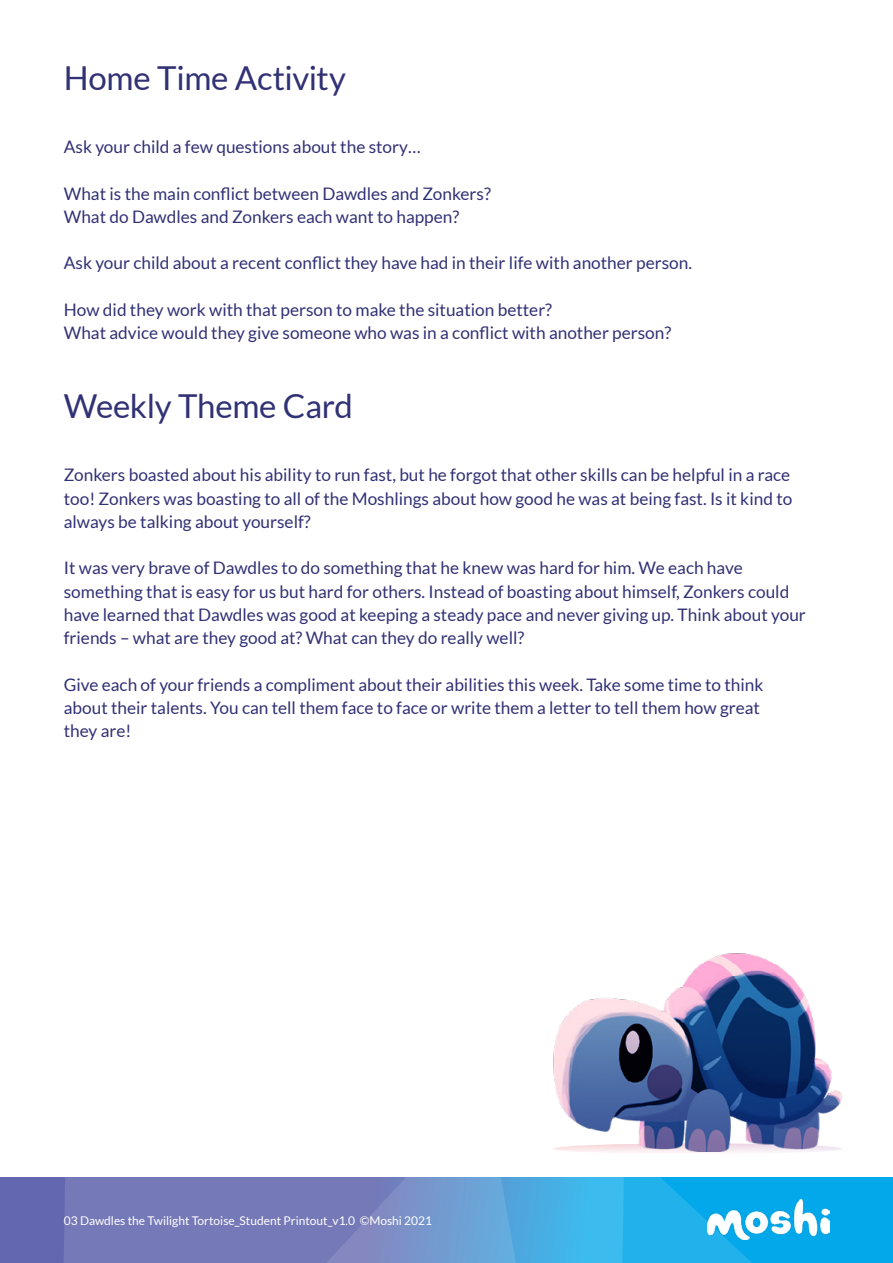
<style>
.page{position:relative;width:893px;height:1263px;background:#fff}
.page>*{position:absolute;margin:0;border:0;box-sizing:border-box;transform-origin:0 0}
.t1{font:33px "Lato";letter-spacing:-.01em;color:#313175}
.t2{font:17.25px/23.2px "Lato";color:#313175}
.t3{font:12px "Lato";color:#fff}
</style>
<div class="page">
<img style="left:553px;top:953px;width:289px;height:200px">
<div style="left:0;top:1178px;width:893px;height:85px;background:#03a8ea"></div>
<svg style="left:554px;top:1178px;width:276px;height:85px"></svg>
<svg style="left:0;top:1178px;width:554px;height:85px;background:#6f83c0"></svg>
<img style="left:708px;top:1199px;width:121px;height:40px">
<h1 class="t1" style="left:64px;top:60px;width:284px">Home Time Activity</h1>
<p class="t2" style="left:64px;top:135px;width:358px">Ask your child a few questions about the story…</p>
<p class="t2" style="left:64px;top:182px;width:429px">What is the main conflict between Dawdles and Zonkers?<br>What do Dawdles and Zonkers each want to happen?</p>
<p class="t2" style="left:64px;top:251px;width:630px">Ask your child about a recent conflict they have had in their life with another person.</p>
<p class="t2" style="left:64px;top:298px;width:609px">How did they work with that person to make the situation better?<br>What advice would they give someone who was in a conflict with another person?</p>
<h1 class="t1" style="left:64px;top:388px;width:291px">Weekly Theme Card</h1>
<p class="t2" style="left:64px;top:463px;width:730px">Zonkers boasted about his ability to run fast, but he forgot that other skills can be helpful in a race too! Zonkers was boasting to all of the Moshlings about how good he was at being fast. Is it kind to always be talking about yourself?</p>
<p class="t2" style="left:64px;top:556px;width:744px">It was very brave of Dawdles to do something that he knew was hard for him. We each have something that is easy for us but hard for others. Instead of boasting about himself, Zonkers could have learned that Dawdles was good at keeping a steady pace and never giving up. Think about your friends – what are they good at? What can they do really well?</p>
<p class="t2" style="left:64px;top:673px;width:701px">Give each of your friends a compliment about their abilities this week. Take some time to think about their talents. You can tell them face to face or write them a letter to tell them how great they are!</p>
<p class="t3" style="left:80px;top:1214px;width:331px">LL ShiShi’s Sooth ng Anxiety Shrink r LessonPlan ©Moshi 2021</p>
<p class="t3" style="left:64px;top:1214px;width:370px">03 Dawdles the Twilight Tortoise_Student Printout_v1.0 ©Moshi 2021</p>
</div>
